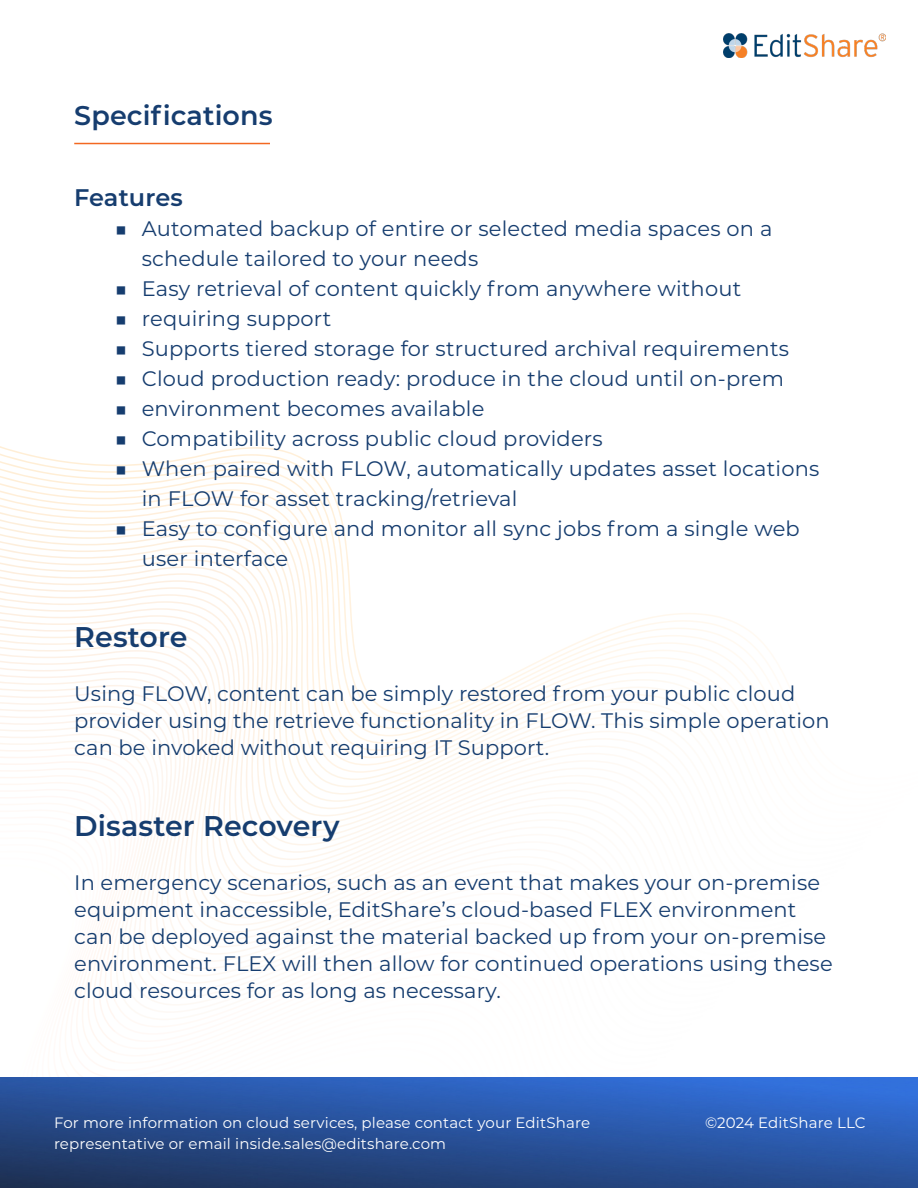
<style>
.page{position:relative;width:918px;height:1188px;background:#fff}
.page>*{position:absolute;margin:0;border:0;box-sizing:border-box;transform-origin:0 0}
.t1{font:600 28.5px "Montserrat";letter-spacing:.005em;color:#163d6f}
.t2{font:600 27px "Montserrat";letter-spacing:.005em;color:#163d6f}
.t3{font:600 24px "Montserrat";letter-spacing:.005em;color:#163d6f}
.t4{font:21px/27px "Montserrat";letter-spacing:.005em;color:#163d6f}
.t5{font:15px "Montserrat";letter-spacing:.01em;color:#fff}
</style>
<div class="page">
<svg style="left:0;top:734px;width:116px;height:344px"></svg>
<img style="left:116px;top:142px;width:802px;height:936px">
<img style="left:0;top:1078px;width:918px;height:110px">
<img style="left:724px;top:33px;width:162px;height:24px">
<hr style="left:74px;top:143px;width:196px;height:1px;background:#f36821">
<p class="t2" style="left:74px;top:96px;width:200px">Specifications</p>
<p class="t3" style="left:74px;top:180px;width:110px">Features</p>
<p class="t4" style="left:142px;top:212px;width:632px;line-height:30px;text-indent:-27px">■ Automated backup of entire or selected media spaces on a schedule tailored to your needs</p>
<p class="t4" style="left:115px;top:274px;width:628px">■ Easy retrieval of content quickly from anywhere without</p>
<p class="t4" style="left:115px;top:304px;width:218px">■ requiring support</p>
<p class="t4" style="left:115px;top:334px;width:676px">■ Supports tiered storage for structured archival requirements</p>
<p class="t4" style="left:115px;top:364px;width:671px">■ Cloud production ready: produce in the cloud until on-prem</p>
<p class="t4" style="left:115px;top:394px;width:371px">■ environment becomes available</p>
<p class="t4" style="left:115px;top:424px;width:489px">■ Compatibility across public cloud providers</p>
<p class="t4" style="left:142px;top:452px;width:679px;line-height:30px;text-indent:-27px">■ When paired with FLOW, automatically updates asset locations in FLOW for asset tracking/retrieval</p>
<p class="t4" style="left:142px;top:512px;width:660px;line-height:30px;text-indent:-27px">■ Easy to configure and monitor all sync jobs from a single web user interface</p>
<p class="t1" style="left:74px;top:616px;width:115px">Restore</p>
<p class="t4" style="left:74px;top:679px;width:723px">Using FLOW, content can be simply restored from your public cloud</p>
<p class="t4" style="left:74px;top:706px;width:757px">provider using the retrieve functionality in FLOW. This simple operation can be invoked without requiring IT Support.</p>
<p class="t1" style="left:74px;top:805px;width:267px">Disaster Recovery</p>
<p class="t4" style="left:74px;top:868px;width:760px">In emergency scenarios, such as an event that makes your on-premise equipment inaccessible, EditShare’s cloud-based FLEX environment can be deployed against the material backed up from your on-premise environment. FLEX will then allow for continued operations using these cloud resources for as long as necessary.</p>
<p class="t5" style="left:54px;top:1112px;width:538px">For more information on cloud services, please contact your EditShare</p>
<p class="t5" style="left:54px;top:1133px;width:394px">representative or email inside.sales@editshare.com</p>
<p class="t5" style="left:705px;top:1112px;width:162px">©2024 EditShare LLC</p>
</div>
